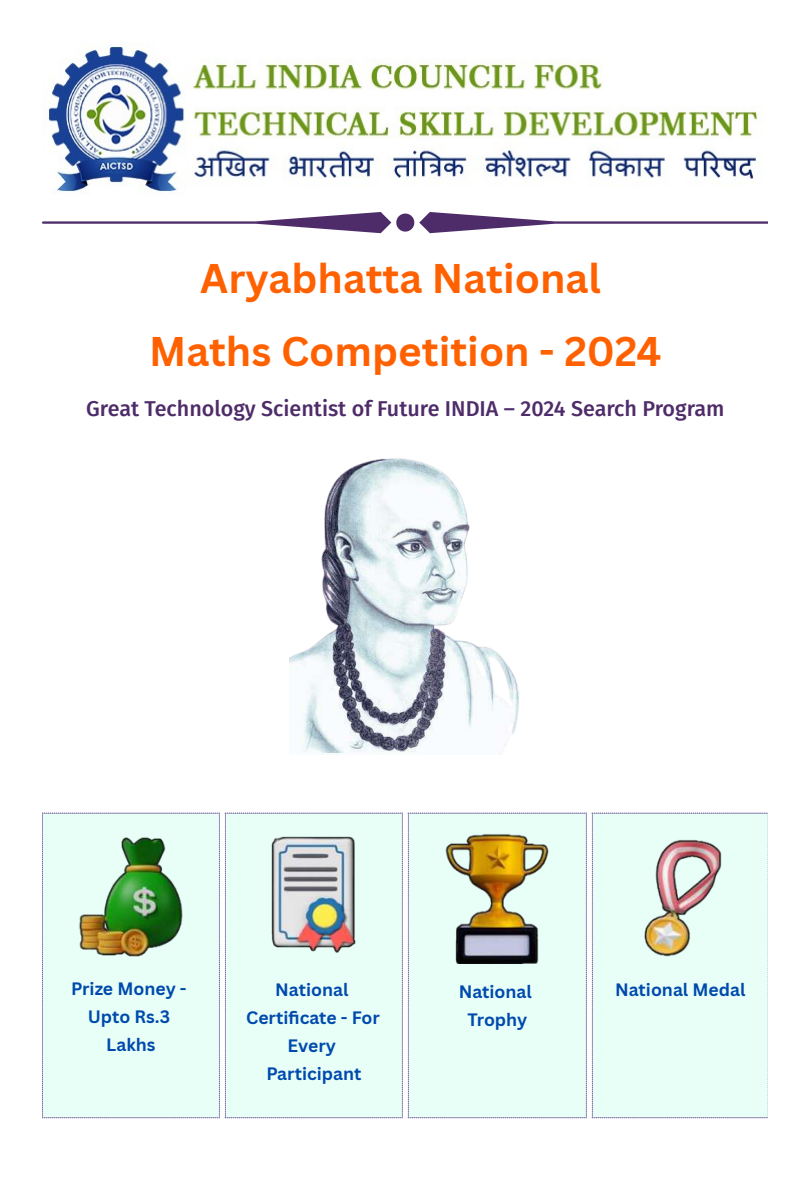
<style>
.page{position:relative;width:810px;height:1181px;background:#fff}
.page>*{position:absolute;margin:0;border:0;box-sizing:border-box;transform-origin:0 0}
.t1{font:700 40.35px/72.8px "Canva Sans";color:#ff6100;text-align:center}
.t2{font:500 21.6px "Fira Sans";color:#4e2c69}
.t3{font:700 17.55px/27.9px "Canva Sans";color:#004aad;text-align:center}
</style>
<div class="page">
<img style="left:48px;top:42px;width:710px;height:151px">
<svg style="left:42px;top:212px;width:726px;height:21px"></svg>
<img style="left:290px;top:458px;width:229px;height:297px">
<svg style="left:42px;top:812px;width:361px;height:306px;background:#d7ece2"></svg>
<svg style="left:408px;top:812px;width:179px;height:306px;background:#d9e7da"></svg>
<svg style="left:592px;top:812px;width:176px;height:306px;background:#e2f3ec"></svg>
<h1 class="t1" style="left:149px;top:243px;width:514px">Aryabhatta National<br>Maths Competition - 2024</h1>
<p class="t2" style="left:86px;top:391px;width:640px">Great Technology Scientist of Future INDIA – 2024 Search Program</p>
<p class="t3" style="left:71px;top:975px;width:117px">Prize Money -<br>Upto Rs.3<br>Lakhs</p>
<p class="t3" style="left:246px;top:976px;width:135px">National<br>Certificate - For<br>Every<br>Participant</p>
<p class="t3" style="left:459px;top:978px;width:75px;line-height:27.3px">National<br>Trophy</p>
<p class="t3" style="left:615px;top:976px;width:132px">National Medal</p>
</div>
